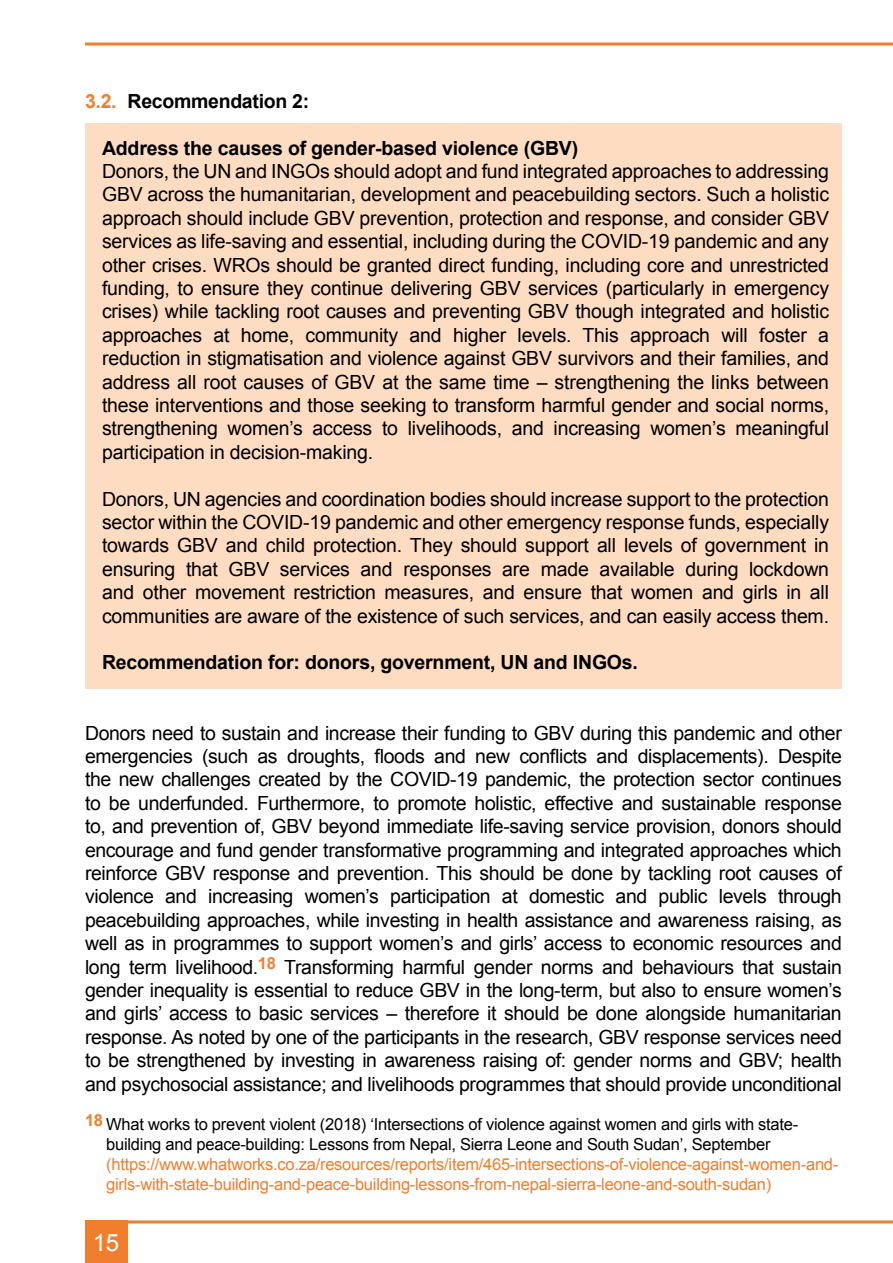
<style>
.page{position:relative;width:893px;height:1263px;background:#fff}
.page>*{position:absolute;margin:0;border:0;box-sizing:border-box;transform-origin:0 0}
.t1{font:24px "Arial";color:#fff}
.t2{font:19.5px/23.4px "Arial";letter-spacing:-.01em;color:#000;text-align:justify}
.t3{font:700 19.5px "Arial";letter-spacing:-.01em;color:#000}
.t4{font:16.5px/19.8px "Arial";letter-spacing:-.015em;color:#f07e2d}
.s1{color:#f07e2d}
.s2{color:#000}
</style>
<div class="page">
<hr style="left:85px;top:43px;width:808px;height:3px;background:#f07e2d">
<hr style="left:85px;top:1220px;width:808px;height:3px;background:#f07e2d">
<div style="left:85px;top:1220px;width:43px;height:43px;background:#f07e2d"></div>
<div style="left:85px;top:123px;width:757px;height:566px;background:#fddcc1"></div>
<p class="t3" style="left:85px;top:88px;width:226px"><span class="s1">3.2.</span> Recommendation 2:</p>
<p class="t3" style="left:102px;top:135px;width:478px">Address the causes of gender-based violence (GBV)</p>
<p class="t2" style="left:102px;top:160px;width:728px">Donors, the UN and INGOs should adopt and fund integrated approaches to addressing GBV across the humanitarian, development and peacebuilding sectors. Such a holistic approach should include GBV prevention, protection and response, and consider GBV services as life-saving and essential, including during the COVID-19 pandemic and any other crises. WROs should be granted direct funding, including core and unrestricted funding, to ensure they continue delivering GBV services (particularly in emergency crises) while tackling root causes and preventing GBV though integrated and holistic approaches at home, community and higher levels. This approach will foster a reduction in stigmatisation and violence against GBV survivors and their families, and address all root causes of GBV at the same time – strengthening the links between these interventions and those seeking to transform harmful gender and social norms, strengthening women’s access to livelihoods, and increasing women’s meaningful participation in decision-making.</p>
<p class="t2" style="left:102px;top:487px;width:728px">Donors, UN agencies and coordination bodies should increase support to the protection sector within the COVID-19 pandemic and other emergency response funds, especially towards GBV and child protection. They should support all levels of government in ensuring that GBV services and responses are made available during lockdown and other movement restriction measures, and ensure that women and girls in all communities are aware of the existence of such services, and can easily access them.</p>
<p class="t3" style="left:102px;top:649px;width:537px">Recommendation for: donors, government, UN and INGOs.</p>
<p class="t2" style="left:85px;top:721px;width:758px">Donors need to sustain and increase their funding to GBV during this pandemic and other emergencies (such as droughts, floods and new conflicts and displacements). Despite the new challenges created by the COVID-19 pandemic, the protection sector continues to be underfunded. Furthermore, to promote holistic, effective and sustainable response to, and prevention of, GBV beyond immediate life-saving service provision, donors should encourage and fund gender transformative programming and integrated approaches which reinforce GBV response and prevention. This should be done by tackling root causes of violence and increasing women’s participation at domestic and public levels through peacebuilding approaches, while investing in health assistance and awareness raising, as well as in programmes to support women’s and girls’ access to economic resources and long term livelihood.<sup>18</sup> Transforming harmful gender norms and behaviours that sustain gender inequality is essential to reduce GBV in the long-term, but also to ensure women’s and girls’ access to basic services – therefore it should be done alongside humanitarian response. As noted by one of the participants in the research, GBV response services need to be strengthened by investing in awareness raising of: gender norms and GBV; health and psychosocial assistance; and livelihoods programmes that should provide unconditional</p>
<p class="t4" style="left:106px;top:1115px;width:733px;text-indent:-21px"><sup>18</sup> <span class="s2">What works to prevent violent (2018) ‘Intersections of violence against women and girls with state&shy;building and peace-building: Lessons from Nepal, Sierra Leone and South Sudan’, September </span>(https://www.whatworks.co.za/resources/reports/item/465-intersections-of-violence-against-women-and&shy;girls-with-state-building-and-peace-building-lessons-from-nepal-sierra-leone-and-south-sudan)</p>
<p class="t1" style="left:93px;top:1226px;width:28px">15</p>
</div>
